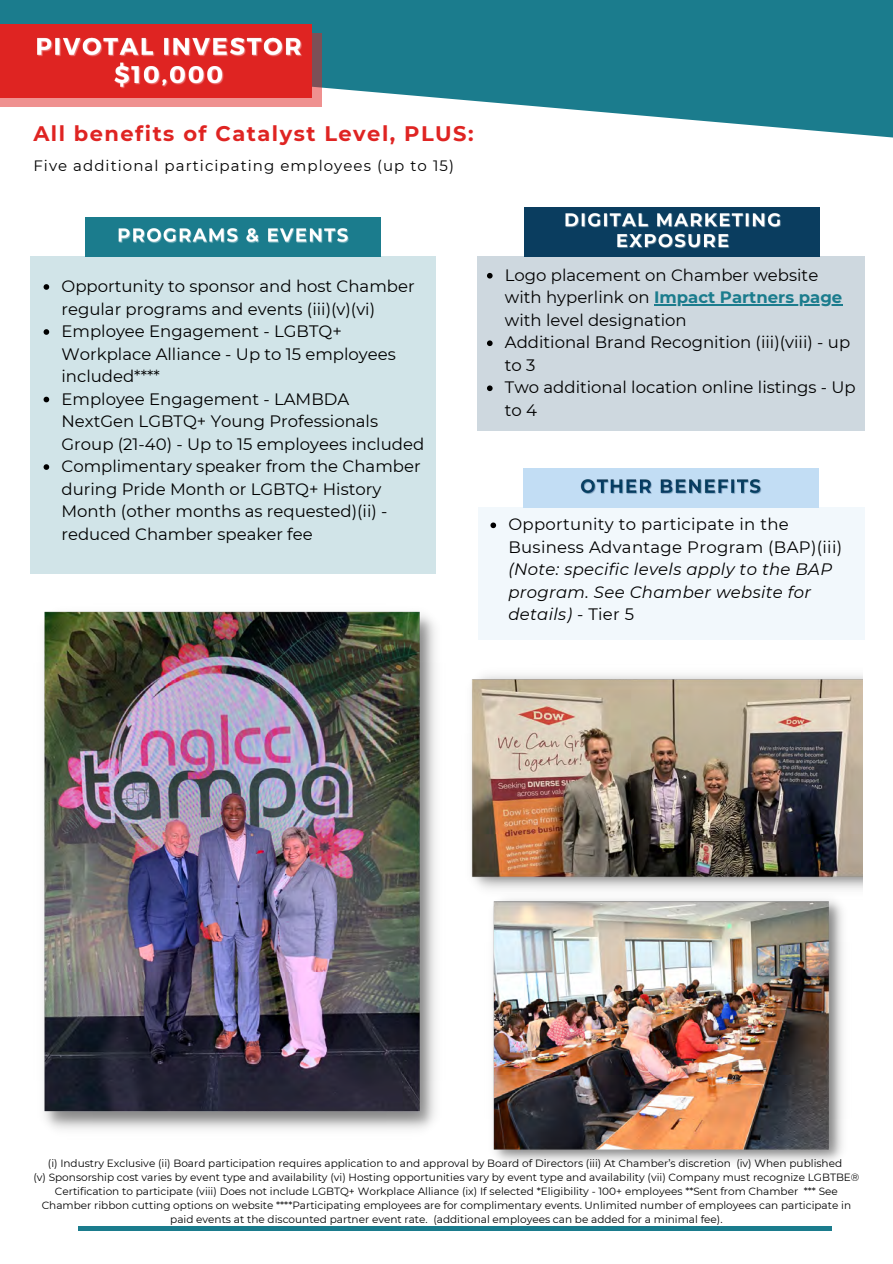
<style>
.page{position:relative;width:893px;height:1264px;background:#fff}
.page>*{position:absolute;margin:0;border:0;box-sizing:border-box;transform-origin:0 0}
.t1{font:700 21px "Montserrat";letter-spacing:.07em;color:#df2422}
.t2{font:16.5px/22.5px "Montserrat";color:#000}
.t3{font:16.5px/22.5px "Montserrat";letter-spacing:.02em;color:#000}
.t4{font:15px "Montserrat";letter-spacing:.07em;color:#000}
.t5{font:10.5px/14px "Montserrat";color:#000;text-align:center}
.s1{font-weight:700;color:#1b7c8d}
.s2{font-style:italic}
</style>
<div class="page">
<svg style="left:0;top:0;width:892px;height:138px;fill:#1b7c8d"></svg>
<svg style="left:0;top:34px;width:322px;height:73px;background:#dd8787"></svg>
<div style="left:0;top:25px;width:312px;height:73px;background:#df2422"></div>
<hr style="left:78px;top:1226px;width:753px;height:4px;background:#1b7c8d">
<div style="left:85px;top:217px;width:295px;height:39px;background:#1b7c8d"></div>
<div style="left:524px;top:207px;width:295px;height:49px;background:#0a3d5f"></div>
<div style="left:478px;top:507px;width:386px;height:133px;background:#f2f8fc"></div>
<div style="left:523px;top:468px;width:295px;height:39px;background:#c2ddf4"></div>
<div style="left:30px;top:256px;width:405px;height:318px;background:#d1e4e8"></div>
<div style="left:477px;top:256px;width:387px;height:175px;background:#ced8df"></div>
<img style="left:493px;top:899px;width:350px;height:263px">
<svg style="left:490px;top:522px;width:6px;height:6px"></svg>
<img style="left:37px;top:37px;width:265px;height:51px">
<svg style="left:44px;top:284px;width:5px;height:6px"></svg>
<svg style="left:44px;top:329px;width:5px;height:6px"></svg>
<svg style="left:44px;top:397px;width:5px;height:5px"></svg>
<svg style="left:44px;top:464px;width:5px;height:6px"></svg>
<img style="left:118px;top:228px;width:231px;height:15px">
<svg style="left:487px;top:273px;width:5px;height:5px"></svg>
<hr style="left:654px;top:304px;width:188px;height:1px;background:#1b7c8d">
<svg style="left:487px;top:340px;width:5px;height:6px"></svg>
<svg style="left:487px;top:385px;width:5px;height:6px"></svg>
<img style="left:580px;top:479px;width:182px;height:15px">
<img style="left:471px;top:675px;width:391px;height:215px">
<img style="left:44px;top:611px;width:392px;height:519px">
<img style="left:565px;top:213px;width:216px;height:36px">
<p class="t1" style="left:33px;top:121px;width:441px">All benefits of Catalyst Level, PLUS:</p>
<p class="t4" style="left:33px;top:156px;width:422px">Five additional participating employees (up to 15)</p>
<p class="t2" style="left:61px;top:275px;width:354px">Opportunity to sponsor and host Chamber regular programs and events (iii)(v)(vi)</p>
<p class="t2" style="left:61px;top:320px;width:336px">Employee Engagement - LGBTQ+<br>Workplace Alliance - Up to 15 employees included****</p>
<p class="t2" style="left:61px;top:387px;width:364px">Employee Engagement - LAMBDA<br>NextGen LGBTQ+ Young Professionals<br>Group (21-40) - Up to 15 employees included</p>
<p class="t2" style="left:61px;top:455px;width:360px">Complimentary speaker from the Chamber during Pride Month or LGBTQ+ History Month (other months as requested)(ii) - reduced Chamber speaker fee</p>
<p class="t2" style="left:505px;top:263px;width:339px">Logo placement on Chamber website with hyperlink on <span class="s1">Impact Partners page </span>with level designation</p>
<p class="t2" style="left:505px;top:331px;width:347px">Additional Brand Recognition (iii)(viii) - up to 3</p>
<p class="t2" style="left:505px;top:376px;width:352px">Two additional location online listings - Up to 4</p>
<p class="t3" style="left:508px;top:513px;width:335px">Opportunity to participate in the<br>Business Advantage Program (BAP)(iii) <span class="s2">(Note: specific levels apply to the BAP program. See Chamber website for details)</span> - Tier 5</p>
<p class="t5" style="left:48px;top:1155px;width:795px">(i) Industry Exclusive (ii) Board participation requires application to and approval by Board of Directors (iii) At Chamber’s discretion (iv) When published</p>
<p class="t5" style="left:33px;top:1169px;width:827px">(v) Sponsorship cost varies by event type and availability (vi) Hosting opportunities vary by event type and availability (vii) Company must recognize LGBTBE® Certification to participate (viii) Does not include LGBTQ+ Workplace Alliance (ix) If selected *Eligibility - 100+ employees **Sent from Chamber *** See Chamber ribbon cutting options on website ****Participating employees are for complimentary events. Unlimited number of employees can participate in paid events at the discounted partner event rate. (additional employees can be added for a minimal fee).</p>
</div>
